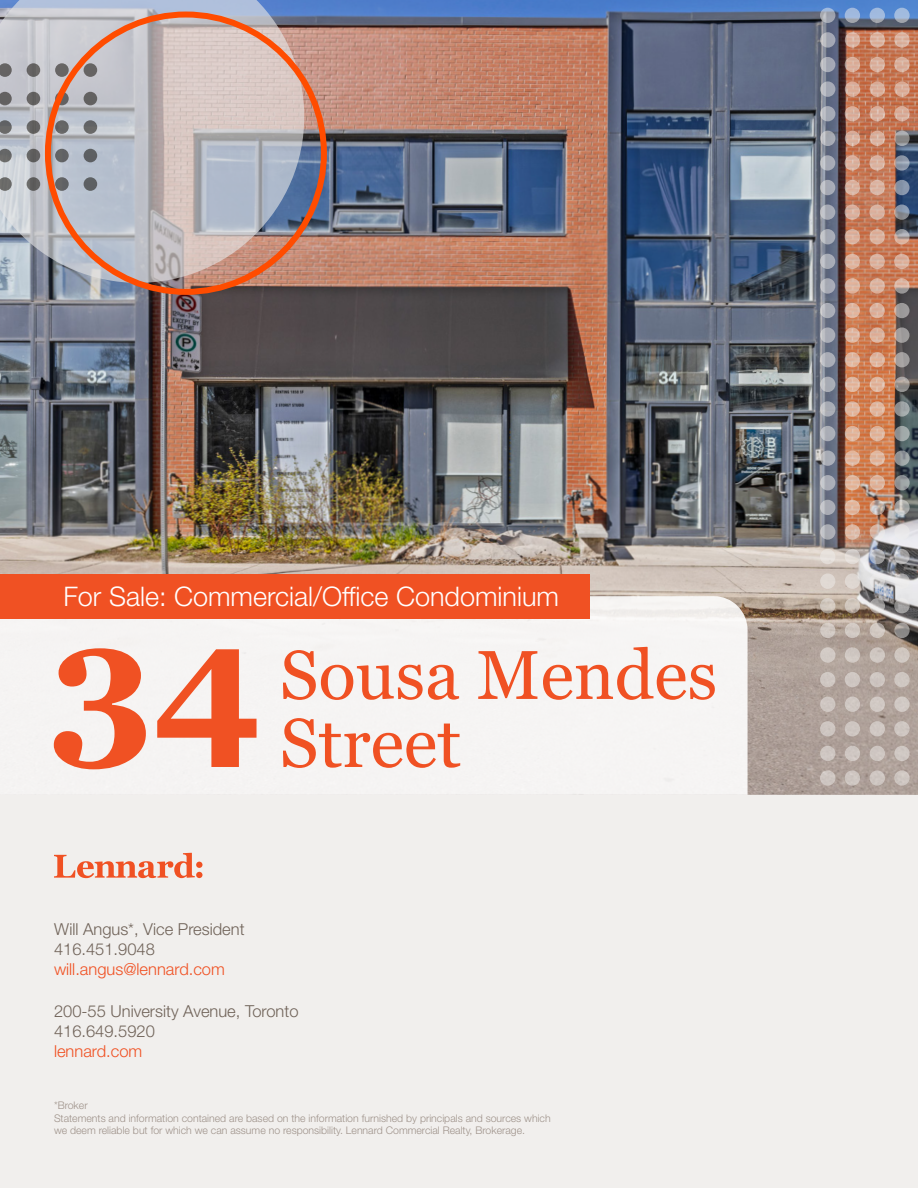
<style>
.page{position:relative;width:918px;height:1188px;background:#f1efed}
.page>*{position:absolute;margin:0;border:0;box-sizing:border-box;transform-origin:0 0}
.t1{font:700 167.55px "Georgia";color:#f05123}
.t2{font:69px/68.1px "Georgia";color:#f05123}
.t3{font:300 27px "Helvetica Neue LT Std";color:#fff}
.t4{font:300 16.5px/19.8px "Helvetica Neue LT Std";color:#706359}
.t5{font:300 16.5px "Helvetica Neue LT Std";color:#f05123}
.t6{font:300 10.5px/12.6px "Helvetica Neue LT Std";color:#9e928a}
</style>
<div class="page">
<svg style="left:54px;top:853px;width:148px;height:25px"></svg>
<img style="left:0;top:0;width:918px;height:795px">
<svg style="left:0;top:0;width:304px;height:283px"></svg>
<div style="left:84px;top:177px;width:13px;height:14px;background:#5d6062;border-radius:50%"></div>
<div style="left:84px;top:149px;width:13px;height:13px;background:#5d5f62;border-radius:50%"></div>
<div style="left:84px;top:120px;width:13px;height:14px;background:#676766;border-radius:50%"></div>
<div style="left:84px;top:92px;width:13px;height:13px;background:#626161;border-radius:50%"></div>
<div style="left:84px;top:63px;width:13px;height:14px;background:#666464;border-radius:50%"></div>
<svg style="left:55px;top:177px;width:14px;height:14px"></svg>
<div style="left:55px;top:149px;width:14px;height:13px;background:#626365;border-radius:50%"></div>
<svg style="left:55px;top:120px;width:14px;height:14px"></svg>
<svg style="left:55px;top:92px;width:14px;height:13px"></svg>
<svg style="left:55px;top:63px;width:14px;height:14px"></svg>
<div style="left:27px;top:177px;width:13px;height:14px;background:#64605a;border-radius:50%"></div>
<div style="left:27px;top:149px;width:13px;height:13px;background:#64605a;border-radius:50%"></div>
<div style="left:27px;top:120px;width:13px;height:14px;background:#626161;border-radius:50%"></div>
<div style="left:27px;top:92px;width:13px;height:13px;background:#666462;border-radius:50%"></div>
<div style="left:27px;top:63px;width:13px;height:14px;background:#656362;border-radius:50%"></div>
<svg style="left:0;top:177px;width:12px;height:14px"></svg>
<svg style="left:0;top:149px;width:12px;height:13px"></svg>
<svg style="left:0;top:120px;width:12px;height:14px"></svg>
<svg style="left:0;top:92px;width:12px;height:13px"></svg>
<svg style="left:0;top:63px;width:12px;height:14px"></svg>
<div style="left:45px;top:12px;width:282px;height:283px;border:6px solid #ff4c00;border-radius:50%"></div>
<svg style="left:0;top:596px;width:748px;height:199px"></svg>
<div style="left:0;top:574px;width:589px;height:44px;background:#f05123"></div>
<svg style="left:894px;top:327px;width:16px;height:16px"></svg>
<svg style="left:894px;top:131px;width:16px;height:15px"></svg>
<svg style="left:894px;top:524px;width:16px;height:16px"></svg>
<svg style="left:894px;top:697px;width:16px;height:15px"></svg>
<svg style="left:820px;top:327px;width:15px;height:16px"></svg>
<svg style="left:820px;top:131px;width:15px;height:15px"></svg>
<svg style="left:820px;top:524px;width:15px;height:16px"></svg>
<svg style="left:820px;top:697px;width:15px;height:15px"></svg>
<svg style="left:894px;top:229px;width:16px;height:15px"></svg>
<svg style="left:894px;top:32px;width:16px;height:16px"></svg>
<svg style="left:894px;top:623px;width:16px;height:15px"></svg>
<svg style="left:894px;top:426px;width:16px;height:15px"></svg>
<svg style="left:820px;top:229px;width:15px;height:15px"></svg>
<svg style="left:820px;top:32px;width:15px;height:16px"></svg>
<svg style="left:820px;top:623px;width:15px;height:15px"></svg>
<svg style="left:820px;top:426px;width:15px;height:15px"></svg>
<svg style="left:894px;top:278px;width:16px;height:16px"></svg>
<svg style="left:894px;top:81px;width:16px;height:16px"></svg>
<svg style="left:894px;top:475px;width:16px;height:15px"></svg>
<svg style="left:894px;top:647px;width:16px;height:16px"></svg>
<svg style="left:820px;top:278px;width:15px;height:16px"></svg>
<svg style="left:820px;top:81px;width:15px;height:16px"></svg>
<svg style="left:820px;top:475px;width:15px;height:15px"></svg>
<svg style="left:820px;top:647px;width:15px;height:16px"></svg>
<svg style="left:894px;top:180px;width:16px;height:15px"></svg>
<svg style="left:894px;top:573px;width:16px;height:16px"></svg>
<svg style="left:894px;top:746px;width:16px;height:15px"></svg>
<svg style="left:894px;top:377px;width:16px;height:15px"></svg>
<svg style="left:820px;top:180px;width:15px;height:15px"></svg>
<svg style="left:820px;top:573px;width:15px;height:16px"></svg>
<svg style="left:820px;top:746px;width:15px;height:15px"></svg>
<svg style="left:820px;top:377px;width:15px;height:15px"></svg>
<svg style="left:869px;top:303px;width:16px;height:15px"></svg>
<svg style="left:870px;top:106px;width:15px;height:15px"></svg>
<svg style="left:870px;top:500px;width:15px;height:15px"></svg>
<svg style="left:870px;top:672px;width:15px;height:15px"></svg>
<svg style="left:845px;top:303px;width:15px;height:15px"></svg>
<svg style="left:845px;top:106px;width:15px;height:15px"></svg>
<svg style="left:845px;top:500px;width:15px;height:15px"></svg>
<svg style="left:845px;top:672px;width:15px;height:15px"></svg>
<svg style="left:869px;top:205px;width:16px;height:15px"></svg>
<svg style="left:870px;top:8px;width:15px;height:15px"></svg>
<svg style="left:870px;top:598px;width:15px;height:15px"></svg>
<svg style="left:870px;top:770px;width:15px;height:16px"></svg>
<svg style="left:870px;top:401px;width:15px;height:16px"></svg>
<svg style="left:845px;top:205px;width:15px;height:15px"></svg>
<svg style="left:845px;top:8px;width:15px;height:15px"></svg>
<svg style="left:845px;top:598px;width:15px;height:15px"></svg>
<svg style="left:845px;top:770px;width:15px;height:16px"></svg>
<svg style="left:845px;top:401px;width:15px;height:16px"></svg>
<svg style="left:869px;top:254px;width:16px;height:15px"></svg>
<svg style="left:870px;top:57px;width:15px;height:15px"></svg>
<svg style="left:870px;top:451px;width:15px;height:15px"></svg>
<svg style="left:845px;top:254px;width:15px;height:15px"></svg>
<svg style="left:845px;top:57px;width:15px;height:15px"></svg>
<svg style="left:845px;top:451px;width:15px;height:15px"></svg>
<svg style="left:869px;top:155px;width:16px;height:16px"></svg>
<svg style="left:870px;top:549px;width:15px;height:15px"></svg>
<svg style="left:870px;top:721px;width:15px;height:15px"></svg>
<svg style="left:870px;top:352px;width:15px;height:15px"></svg>
<svg style="left:845px;top:155px;width:15px;height:16px"></svg>
<svg style="left:845px;top:549px;width:15px;height:15px"></svg>
<svg style="left:845px;top:721px;width:15px;height:15px"></svg>
<svg style="left:845px;top:352px;width:15px;height:15px"></svg>
<svg style="left:870px;top:327px;width:15px;height:16px"></svg>
<svg style="left:870px;top:131px;width:15px;height:15px"></svg>
<svg style="left:870px;top:524px;width:15px;height:16px"></svg>
<svg style="left:870px;top:697px;width:15px;height:15px"></svg>
<svg style="left:845px;top:327px;width:15px;height:16px"></svg>
<svg style="left:845px;top:131px;width:15px;height:15px"></svg>
<svg style="left:845px;top:524px;width:15px;height:16px"></svg>
<svg style="left:845px;top:697px;width:15px;height:15px"></svg>
<svg style="left:870px;top:229px;width:15px;height:15px"></svg>
<svg style="left:870px;top:32px;width:15px;height:16px"></svg>
<svg style="left:870px;top:623px;width:15px;height:15px"></svg>
<svg style="left:870px;top:426px;width:15px;height:15px"></svg>
<svg style="left:845px;top:229px;width:15px;height:15px"></svg>
<svg style="left:845px;top:32px;width:15px;height:16px"></svg>
<svg style="left:845px;top:623px;width:15px;height:15px"></svg>
<svg style="left:845px;top:426px;width:15px;height:15px"></svg>
<svg style="left:870px;top:278px;width:15px;height:16px"></svg>
<svg style="left:870px;top:81px;width:15px;height:16px"></svg>
<svg style="left:870px;top:475px;width:15px;height:15px"></svg>
<svg style="left:870px;top:647px;width:15px;height:16px"></svg>
<svg style="left:845px;top:278px;width:15px;height:16px"></svg>
<svg style="left:845px;top:81px;width:15px;height:16px"></svg>
<svg style="left:845px;top:475px;width:15px;height:15px"></svg>
<svg style="left:845px;top:647px;width:15px;height:16px"></svg>
<svg style="left:870px;top:180px;width:15px;height:15px"></svg>
<svg style="left:870px;top:573px;width:15px;height:16px"></svg>
<svg style="left:870px;top:746px;width:15px;height:15px"></svg>
<svg style="left:870px;top:377px;width:15px;height:15px"></svg>
<svg style="left:845px;top:180px;width:15px;height:15px"></svg>
<svg style="left:845px;top:573px;width:15px;height:16px"></svg>
<svg style="left:845px;top:746px;width:15px;height:15px"></svg>
<svg style="left:845px;top:377px;width:15px;height:15px"></svg>
<svg style="left:894px;top:303px;width:16px;height:15px"></svg>
<svg style="left:894px;top:106px;width:16px;height:15px"></svg>
<svg style="left:894px;top:500px;width:16px;height:15px"></svg>
<svg style="left:894px;top:672px;width:16px;height:15px"></svg>
<svg style="left:820px;top:303px;width:15px;height:15px"></svg>
<svg style="left:820px;top:106px;width:15px;height:15px"></svg>
<svg style="left:820px;top:500px;width:15px;height:15px"></svg>
<svg style="left:820px;top:672px;width:15px;height:15px"></svg>
<svg style="left:894px;top:205px;width:16px;height:15px"></svg>
<svg style="left:894px;top:8px;width:16px;height:15px"></svg>
<svg style="left:894px;top:598px;width:16px;height:15px"></svg>
<svg style="left:894px;top:770px;width:16px;height:16px"></svg>
<svg style="left:894px;top:401px;width:16px;height:16px"></svg>
<svg style="left:820px;top:205px;width:15px;height:15px"></svg>
<svg style="left:820px;top:8px;width:15px;height:15px"></svg>
<svg style="left:820px;top:598px;width:15px;height:15px"></svg>
<svg style="left:820px;top:770px;width:15px;height:16px"></svg>
<svg style="left:820px;top:401px;width:15px;height:16px"></svg>
<svg style="left:894px;top:254px;width:16px;height:15px"></svg>
<svg style="left:894px;top:57px;width:16px;height:15px"></svg>
<svg style="left:894px;top:451px;width:16px;height:15px"></svg>
<svg style="left:820px;top:254px;width:15px;height:15px"></svg>
<svg style="left:820px;top:57px;width:15px;height:15px"></svg>
<svg style="left:820px;top:451px;width:15px;height:15px"></svg>
<svg style="left:894px;top:155px;width:16px;height:16px"></svg>
<svg style="left:894px;top:549px;width:16px;height:15px"></svg>
<svg style="left:894px;top:721px;width:16px;height:15px"></svg>
<svg style="left:894px;top:352px;width:16px;height:15px"></svg>
<svg style="left:820px;top:155px;width:15px;height:16px"></svg>
<svg style="left:820px;top:549px;width:15px;height:15px"></svg>
<svg style="left:820px;top:721px;width:15px;height:15px"></svg>
<svg style="left:820px;top:352px;width:15px;height:15px"></svg>
<h3 class="t3" style="left:63px;top:580px;width:497px">For Sale: Commercial/Office Condominium</h3>
<h1 class="t1" style="left:51px;top:601px;width:212px">34</h1>
<h2 class="t2" style="left:280px;top:643px;width:439px">Sousa Mendes<br>Street</h2>
<h3 class="t4" style="left:54px;top:919px;width:192px">Will Angus*, Vice President<br>416.451.9048</h3>
<h3 class="t5" style="left:54px;top:959px;width:172px">will.angus@lennard.com</h3>
<h3 class="t4" style="left:54px;top:1001px;width:246px">200-55 University Avenue, Toronto<br>416.649.5920</h3>
<h3 class="t5" style="left:54px;top:1041px;width:90px">lennard.com</h3>
<p class="t6" style="left:54px;top:1099px;width:498px">*Broker<br>Statements and information contained are based on the information furnished by principals and sources which we deem reliable but for which we can assume no responsibility. Lennard Commercial Realty, Brokerage.</p>
</div>
